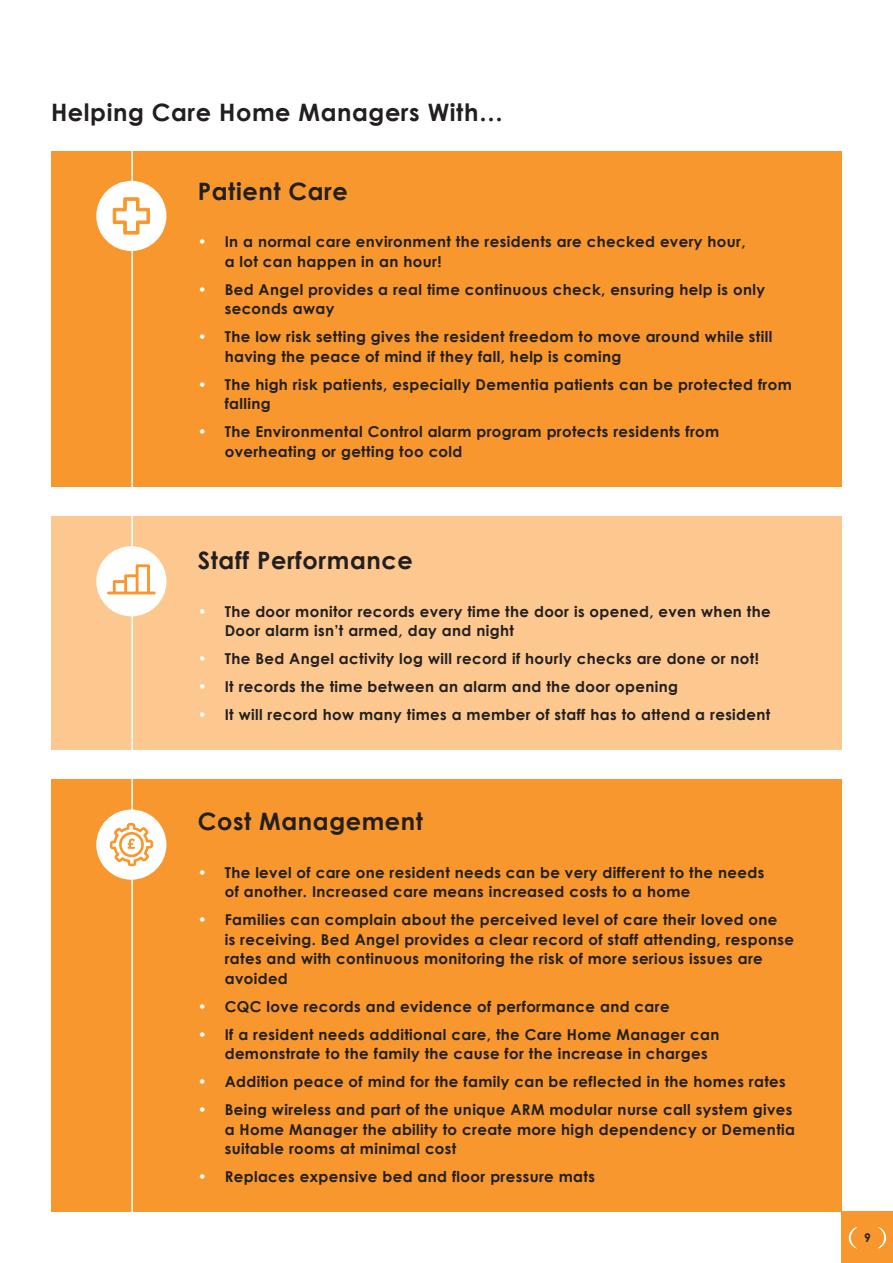
<style>
.page{position:relative;width:893px;height:1263px;background:#fff}
.page>*{position:absolute;margin:0;border:0;box-sizing:border-box;transform-origin:0 0}
.Body{font:700 24px "Century Gothic";letter-spacing:.025em;color:#231f20}
.Headings{font:700 24px "Century Gothic";letter-spacing:.025em;color:#231f20}
.t1{font:700 15px/19.5px "Century Gothic";letter-spacing:.025em;color:#231f20}
.Body-2{font:700 12px "Century Gothic";color:#231f20}
.s1{color:#fff}
</style>
<div class="page">
<div style="left:51px;top:151px;width:791px;height:336px;background:#f7972d"></div>
<div style="left:51px;top:516px;width:791px;height:234px;background:#fcc88f"></div>
<div style="left:51px;top:780px;width:791px;height:432px;background:#f7972d"></div>
<hr style="left:131px;top:151px;width:2px;height:1061px;background:#fff">
<div style="left:842px;top:1212px;width:51px;height:51px;background:#f7972d"></div>
<svg style="left:849px;top:1227px;width:8px;height:21px"></svg>
<svg style="left:878px;top:1227px;width:8px;height:21px"></svg>
<div style="left:96px;top:181px;width:70px;height:70px;background:#fff;border-radius:50%"></div>
<svg style="left:112px;top:197px;width:38px;height:38px"></svg>
<div style="left:96px;top:546px;width:70px;height:70px;background:#fff;border-radius:50%"></div>
<svg style="left:107px;top:564px;width:49px;height:30px"></svg>
<div style="left:96px;top:809px;width:70px;height:71px;background:#fff;border-radius:50%"></div>
<svg style="left:110px;top:823px;width:43px;height:43px"></svg>
<p class="Headings" style="left:51px;top:94px;width:454px">Helping Care Home Managers With…</p>
<p class="Body" style="left:198px;top:173px;width:152px">Patient Care</p>
<p class="t1" style="left:225px;top:231px;width:522px;text-indent:-27px"><span class="s1">•</span> In a normal care environment the residents are checked every hour, a lot can happen in an hour!</p>
<p class="t1" style="left:225px;top:279px;width:542px;text-indent:-27px"><span class="s1">•</span> Bed Angel provides a real time continuous check, ensuring help is only seconds away</p>
<p class="t1" style="left:225px;top:326px;width:549px;text-indent:-27px"><span class="s1">•</span> The low risk setting gives the resident freedom to move around while still having the peace of mind if they fall, help is coming</p>
<p class="t1" style="left:225px;top:374px;width:569px;text-indent:-27px"><span class="s1">•</span> The high risk patients, especially Dementia patients can be protected from falling</p>
<p class="t1" style="left:225px;top:421px;width:496px;text-indent:-27px"><span class="s1">•</span> The Environmental Control alarm program protects residents from overheating or getting too cold</p>
<p class="Body" style="left:198px;top:542px;width:217px">Staff Performance</p>
<p class="t1" style="left:225px;top:601px;width:547px;text-indent:-27px"><span class="s1">•</span> The door monitor records every time the door is opened, even when the<br>Door alarm isn’t armed, day and night</p>
<p class="t1" style="left:198px;top:648px;width:563px"><span class="s1">•</span> The Bed Angel activity log will record if hourly checks are done or not!</p>
<p class="t1" style="left:198px;top:676px;width:482px"><span class="s1">•</span> It records the time between an alarm and the door opening</p>
<p class="t1" style="left:198px;top:704px;width:574px"><span class="s1">•</span> It will record how many times a member of staff has to attend a resident</p>
<p class="Body" style="left:198px;top:803px;width:227px">Cost Management</p>
<p class="t1" style="left:225px;top:862px;width:541px;text-indent:-27px"><span class="s1">•</span> The level of care one resident needs can be very different to the needs of another. Increased care means increased costs to a home</p>
<p class="t1" style="left:225px;top:909px;width:571px;text-indent:-27px"><span class="s1">•</span> Families can complain about the perceived level of care their loved one<br>is receiving. Bed Angel provides a clear record of staff attending, response rates and with continuous monitoring the risk of more serious issues are avoided</p>
<p class="t1" style="left:198px;top:996px;width:473px"><span class="s1">•</span> CQC love records and evidence of performance and care</p>
<p class="t1" style="left:225px;top:1024px;width:496px;text-indent:-27px"><span class="s1">•</span> If a resident needs additional care, the Care Home Manager can demonstrate to the family the cause for the increase in charges</p>
<p class="t1" style="left:198px;top:1071px;width:589px"><span class="s1">•</span> Addition peace of mind for the family can be reflected in the homes rates</p>
<p class="t1" style="left:225px;top:1099px;width:572px;text-indent:-27px"><span class="s1">•</span> Being wireless and part of the unique ARM modular nurse call system gives a Home Manager the ability to create more high dependency or Dementia suitable rooms at minimal cost</p>
<p class="t1" style="left:198px;top:1166px;width:399px"><span class="s1">•</span> Replaces expensive bed and floor pressure mats</p>
<p class="Body-2" style="left:864px;top:1229px;width:8px">9</p>
</div>
